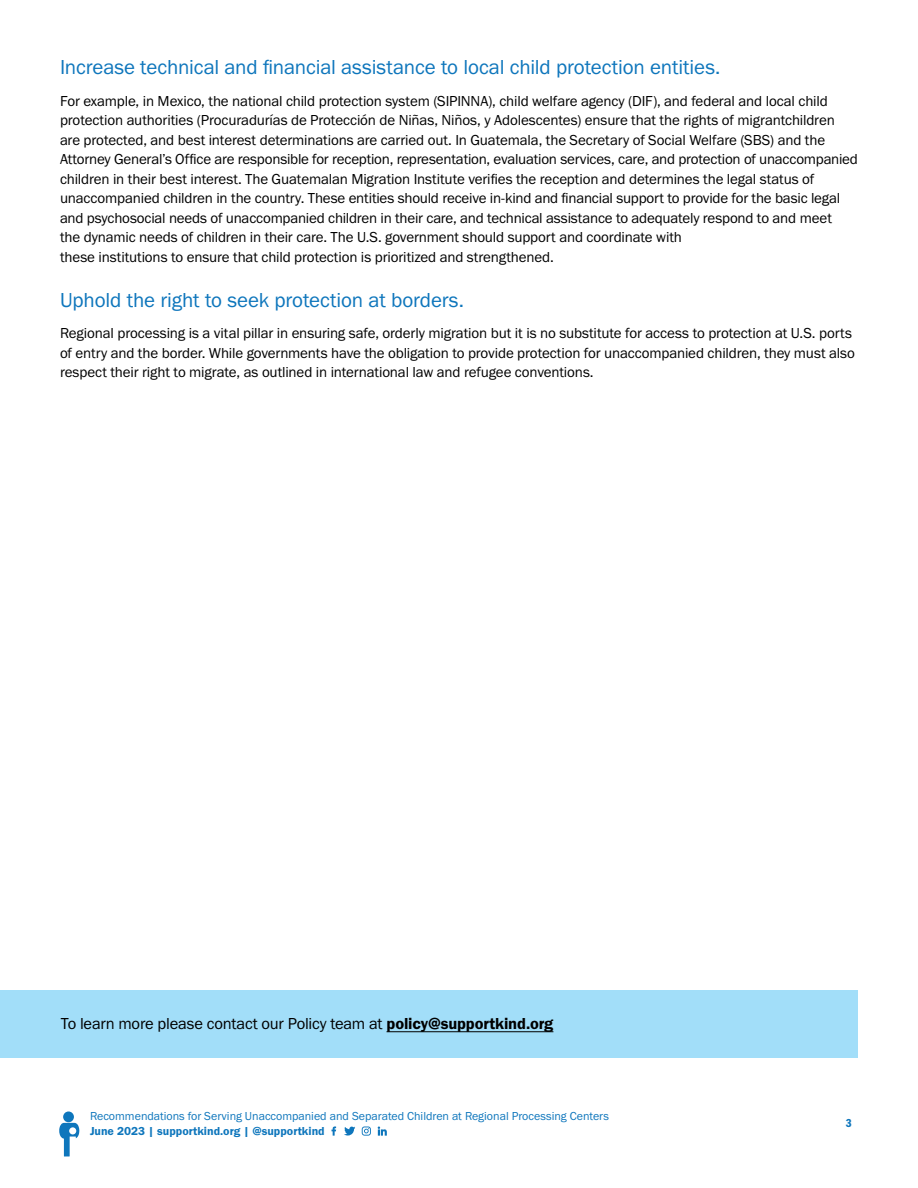
<style>
.page{position:relative;width:918px;height:1188px;background:#fff}
.page>*{position:absolute;margin:0;border:0;box-sizing:border-box;transform-origin:0 0}
.t1{font:21px "Franklin Gothic URW Boo";letter-spacing:-.005em;color:#0e76bc}
.t2{font:16.5px "Franklin Gothic URW Boo";letter-spacing:-.015em;color:#000}
.t3{font:15px/19.5px "Franklin Gothic URW Boo";letter-spacing:-.01em;color:#000}
.t4{font:12px "Franklin Gothic URW Boo";color:#0e76bc}
.t5{font:12px "Franklin Gothic URW Dem";color:#0e76bc}
.t6{font:12px "Franklin Gothic URW Con Dem";color:#0e76bc}
.s1{font-family:"Franklin Gothic URW Dem"}
</style>
<div class="page">
<svg style="left:378px;top:1126px;width:9px;height:10px"></svg>
<svg style="left:331px;top:1127px;width:5px;height:9px"></svg>
<svg style="left:344px;top:1127px;width:11px;height:9px"></svg>
<svg style="left:362px;top:1126px;width:9px;height:10px"></svg>
<svg style="left:59px;top:1123px;width:20px;height:34px"></svg>
<div style="left:63px;top:1112px;width:11px;height:10px;background:#0e76bc;border-radius:50%"></div>
<div style="left:0;top:990px;width:858px;height:68px;background:#a2def9"></div>
<hr style="left:387px;top:1031px;width:166px;height:1px;background:#000">
<h1 class="t1" style="left:60px;top:54px;width:662px">Increase technical and financial assistance to local child protection entities.</h1>
<p class="t3" style="left:60px;top:90px;width:799px">For example, in Mexico, the national child protection system (SIPINNA), child welfare agency (DIF), and federal and local child protection authorities (Procuradurías de Protección de Niñas, Niños, y Adolescentes) ensure that the rights of migrantchildren are protected, and best interest determinations are carried out. In Guatemala, the Secretary of Social Welfare (SBS) and the Attorney General’s Office are responsible for reception, representation, evaluation services, care, and protection of unaccompanied children in their best interest. The Guatemalan Migration Institute verifies the reception and determines the legal status of unaccompanied children in the country. These entities should receive in-kind and financial support to provide for the basic legal and psychosocial needs of unaccompanied children in their care, and technical assistance to adequately respond to and meet<br>the dynamic needs of children in their care. The U.S. government should support and coordinate with<br>these institutions to ensure that child protection is prioritized and strengthened.</p>
<h1 class="t1" style="left:60px;top:286px;width:405px">Uphold the right to seek protection at borders.</h1>
<p class="t3" style="left:60px;top:323px;width:796px">Regional processing is a vital pillar in ensuring safe, orderly migration but it is no substitute for access to protection at U.S. ports of entry and the border. While governments have the obligation to provide protection for unaccompanied children, they must also respect their right to migrate, as outlined in international law and refugee conventions.</p>
<p class="t2" style="left:61px;top:1014px;width:494px">To learn more please contact our Policy team at <span class="s1">policy@supportkind.org</span></p>
<p class="t4" style="left:90px;top:1108px;width:520px">Recommendations for Serving Unaccompanied and Separated Children at Regional Processing Centers</p>
<p class="t5" style="left:90px;top:1124px;width:236px">June 2023 | supportkind.org | @supportkind</p>
<p class="t6" style="left:846px;top:1115px;width:8px">3</p>
</div>
